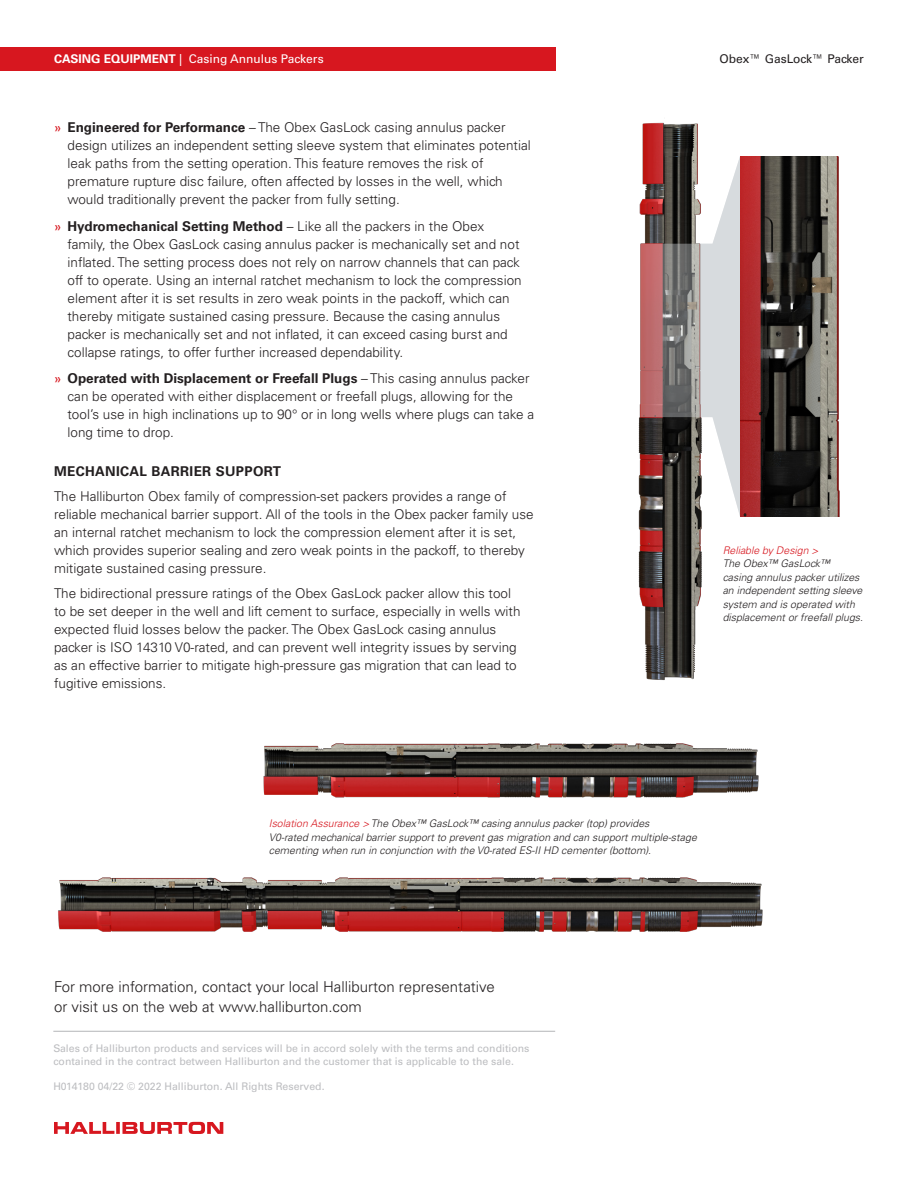
<style>
.page{position:relative;width:918px;height:1188px;background:#fff}
.page>*{position:absolute;margin:0;border:0;box-sizing:border-box;transform-origin:0 0}
.t1{font:300 15px/19.5px "Univers LT Std";color:#231f20}
.Body{font:300 13.5px/18px "Univers LT Std";color:#231f20}
.Body_Subhead{font:700 13.5px "Univers LT Std";letter-spacing:.025em;color:#231f20}
.t2{font:12px "Univers LT Std";color:#fff}
.t3{font:12px "Univers LT Std";color:#231f20}
.t4{font:700 12px "Univers LT Std";color:#fff}
.t5{font:italic 300 10.5px/13.5px "Univers LT Std";color:#231f20}
.t6{font:10.5px/12.6px "Univers LT Std";color:#bcbdc0}
.s1{font-weight:700}
.s2{font-weight:400;color:#d7171f}
.s3{color:#d7171f}
</style>
<div class="page">
<img style="left:638px;top:122px;width:64px;height:559px">
<svg style="left:640px;top:156px;width:100px;height:361px;background:#a09291"></svg>
<img style="left:740px;top:156px;width:100px;height:361px">
<img style="left:263px;top:743px;width:496px;height:55px">
<img style="left:58px;top:877px;width:705px;height:55px">
<div style="left:0;top:47px;width:555px;height:23px;background:#d7171f"></div>
<hr style="left:53px;top:1031px;width:502px;height:1px;background:#bcbdc0">
<svg style="left:54px;top:1122px;width:169px;height:12px"></svg>
<p class="t2" style="left:54px;top:51px;width:313px"><span class="s1">CASING EQUIPMENT</span>| Level 2 Capability (if applicable)</p>
<p class="t2" style="left:179px;top:51px;width:146px">| Casing Annulus Packers</p>
<p class="t3" style="left:719px;top:51px;width:146px">Obex™ GasLock™ Packer</p>
<p class="t4" style="left:54px;top:51px;width:119px">LEVEL 1 CAPABILITY</p>
<p class="Body" style="left:68px;top:118px;width:465px;text-indent:-14px"><span class="s2">»</span> <span class="s1">Engineered for Performance</span> – The Obex GasLock casing annulus packer design utilizes an independent setting sleeve system that eliminates potential leak paths from the setting operation. This feature removes the risk of premature rupture disc failure, often affected by losses in the well, which would traditionally prevent the packer from fully setting.</p>
<p class="Body" style="left:68px;top:217px;width:456px;text-indent:-14px"><span class="s2">»</span> <span class="s1">Hydromechanical Setting Method</span> – Like all the packers in the Obex family, the Obex GasLock casing annulus packer is mechanically set and not inflated. The setting process does not rely on narrow channels that can pack off to operate. Using an internal ratchet mechanism to lock the compression element after it is set results in zero weak points in the packoff, which can thereby mitigate sustained casing pressure. Because the casing annulus packer is mechanically set and not inflated, it can exceed casing burst and collapse ratings, to offer further increased dependability.</p>
<p class="Body" style="left:68px;top:370px;width:468px;text-indent:-14px"><span class="s2">»</span> <span class="s1">Operated with Displacement or Freefall Plugs</span> – This casing annulus packer can be operated with either displacement or freefall plugs, allowing for the tool’s use in high inclinations up to 90° or in long wells where plugs can take a long time to drop.</p>
<p class="Body_Subhead" style="left:54px;top:463px;width:229px">MECHANICAL BARRIER SUPPORT</p>
<p class="Body" style="left:54px;top:487px;width:481px">The Halliburton Obex family of compression-set packers provides a range of reliable mechanical barrier support. All of the tools in the Obex packer family use an internal ratchet mechanism to lock the compression element after it is set, which provides superior sealing and zero weak points in the packoff, to thereby mitigate sustained casing pressure.</p>
<p class="Body" style="left:54px;top:584px;width:468px">The bidirectional pressure ratings of the Obex GasLock packer allow this tool to be set deeper in the well and lift cement to surface, especially in wells with expected fluid losses below the packer. The Obex GasLock casing annulus packer is ISO 14310 V0-rated, and can prevent well integrity issues by serving as an effective barrier to mitigate high-pressure gas migration that can lead to fugitive emissions.</p>
<p class="t5" style="left:723px;top:543px;width:142px"><span class="s3">Reliable by Design &gt;<br></span>The Obex™ GasLock™<br>casing annulus packer utilizes an independent setting sleeve system and is operated with displacement or freefall plugs.</p>
<p class="t5" style="left:269px;top:817px;width:430px"><span class="s3">Isolation Assurance &gt;</span> The Obex™ GasLock™ casing annulus packer (top) provides<br>V0-rated mechanical barrier support to prevent gas migration and can support multiple-stage cementing when run in conjunction with the V0-rated ES-II HD cementer (bottom).</p>
<p class="t1" style="left:54px;top:977px;width:442px">For more information, contact your local Halliburton representative or visit us on the web at www.halliburton.com</p>
<p class="t6" style="left:53px;top:1042px;width:478px">Sales of Halliburton products and services will be in accord solely with the terms and conditions contained in the contract between Halliburton and the customer that is applicable to the sale.</p>
<p class="t6" style="left:53px;top:1080px;width:273px">H014180 04/22 © 2022 Halliburton. All Rights Reserved.</p>
</div>
